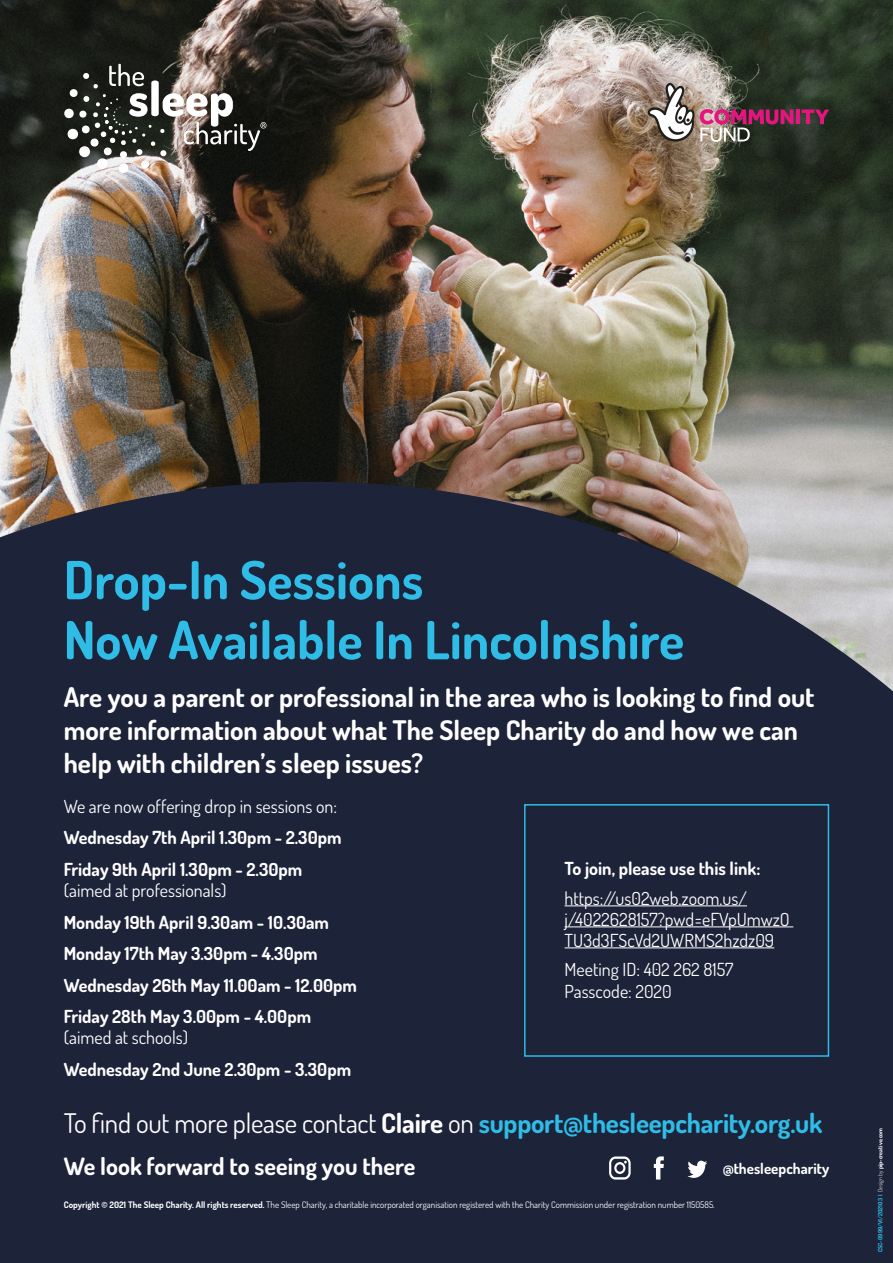
<style>
.page{position:relative;width:893px;height:1263px;background:#fff}
.page>*{position:absolute;margin:0;border:0;box-sizing:border-box;transform-origin:0 0}
.t1{font:700 52.5px/60px "Dosis";color:#2fbce6}
.t2{font:700 27px/33px "Dosis";color:#fff}
.t3{font:700 27px "Dosis";letter-spacing:-.01em;color:#2fbce6}
.t4{font:700 24px "Dosis";color:#fff}
.t5{font:700 18px/31.7px "Dosis";color:#fff}
.t6{font:18px/21px "Dosis";color:#fff}
.t7{font:700 15px "Dosis";color:#fff}
.t8{font:9px "Dosis";color:#fff}
.t9{font:700 6px "Dosis";color:#2fbce6}
.s1{font-weight:400;color:#fff}
.s2{color:#fff}
.s3{font-weight:700}
.s4{font-weight:300;color:#fff}
</style>
<div class="page">
<img style="left:0;top:0;width:893px;height:482px">
<div style="left:0;top:482px;width:893px;height:781px;background:#1d2339"></div>
<svg style="left:609px;top:1156px;width:22px;height:23px"></svg>
<svg style="left:687px;top:1161px;width:20px;height:17px"></svg>
<svg style="left:654px;top:1156px;width:10px;height:23px"></svg>
<svg style="left:64px;top:64px;width:202px;height:109px;background:#5b5954"></svg>
<hr style="left:565px;top:906px;width:182px;height:1px;background:#fff">
<hr style="left:565px;top:927px;width:228px;height:1px;background:#fff">
<hr style="left:565px;top:948px;width:209px;height:1px;background:#fff">
<div style="left:524px;top:804px;width:305px;height:253px;border:2px solid #2fbce6"></div>
<hr style="left:796px;top:110px;width:4px;height:14px;background:#e5147e">
<svg style="left:801px;top:110px;width:28px;height:14px"></svg>
<svg style="left:648px;top:83px;width:145px;height:59px;background:#846d6d"></svg>
<h1 class="t1" style="left:64px;top:549px;width:622px">Drop-In Sessions<br>Now Available In Lincolnshire</h1>
<h2 class="t2" style="left:64px;top:680px;width:752px">Are you a parent or professional in the area who is looking to find out more information about what The Sleep Charity do and how we can help with children’s sleep issues?</h2>
<p class="t6" style="left:64px;top:795px;width:275px">We are now offering drop in sessions on:</p>
<p class="t5" style="left:64px;top:821px;width:279px">Wednesday 7th April 1.30pm - 2.30pm<br>Friday 9th April 1.30pm - 2.30pm</p>
<p class="t6" style="left:64px;top:879px;width:164px">(aimed at professionals)</p>
<p class="t5" style="left:64px;top:906px;width:295px">Monday 19th April 9.30am - 10.30am Monday 17th May 3.30pm - 4.30pm Wednesday 26th May 11.00am - 12.00pm Friday 28th May 3.00pm - 4.00pm</p>
<p class="t6" style="left:64px;top:1027px;width:126px">(aimed at schools)</p>
<p class="t5" style="left:64px;top:1053px;width:289px">Wednesday 2nd June 2.30pm - 3.30pm</p>
<p class="t5" style="left:565px;top:853px;width:197px">To join, please use this link:</p>
<p class="t6" style="left:565px;top:887px;width:227px">https://us02web.zoom.us/ j/4022628157?pwd=eFVpUmwzO<br>TU3d3FScVd2UWRMS2hzdz09</p>
<p class="t6" style="left:565px;top:959px;width:170px">Meeting ID: 402 262 8157<br>Passcode: 2020</p>
<h2 class="t3" style="left:64px;top:1106px;width:760px"><span class="s1">To find out more please contact</span> <span class="s2">Claire</span> <span class="s1">on</span> support@thesleepcharity.org.uk</h2>
<h3 class="t4" style="left:64px;top:1150px;width:353px">We look forward to seeing you there</h3>
<p class="t8" style="left:64px;top:1199px;width:652px"><span class="s3">Copyright © 2021 The Sleep Charity. All rights reserved.</span> The Sleep Charity, a charitable incorporated organisation registered with the Charity Commission under registration number 1150585.</p>
<p class="t7" style="left:723px;top:1158px;width:108px">@thesleepcharity</p>
<p class="t9" style="left:876px;top:1252px;width:126px;rotate:-90deg">CSC-0999/V1/202103 | <span class="s4">Design by</span> <span class="s2">pip-creative.com</span></p>
</div>
